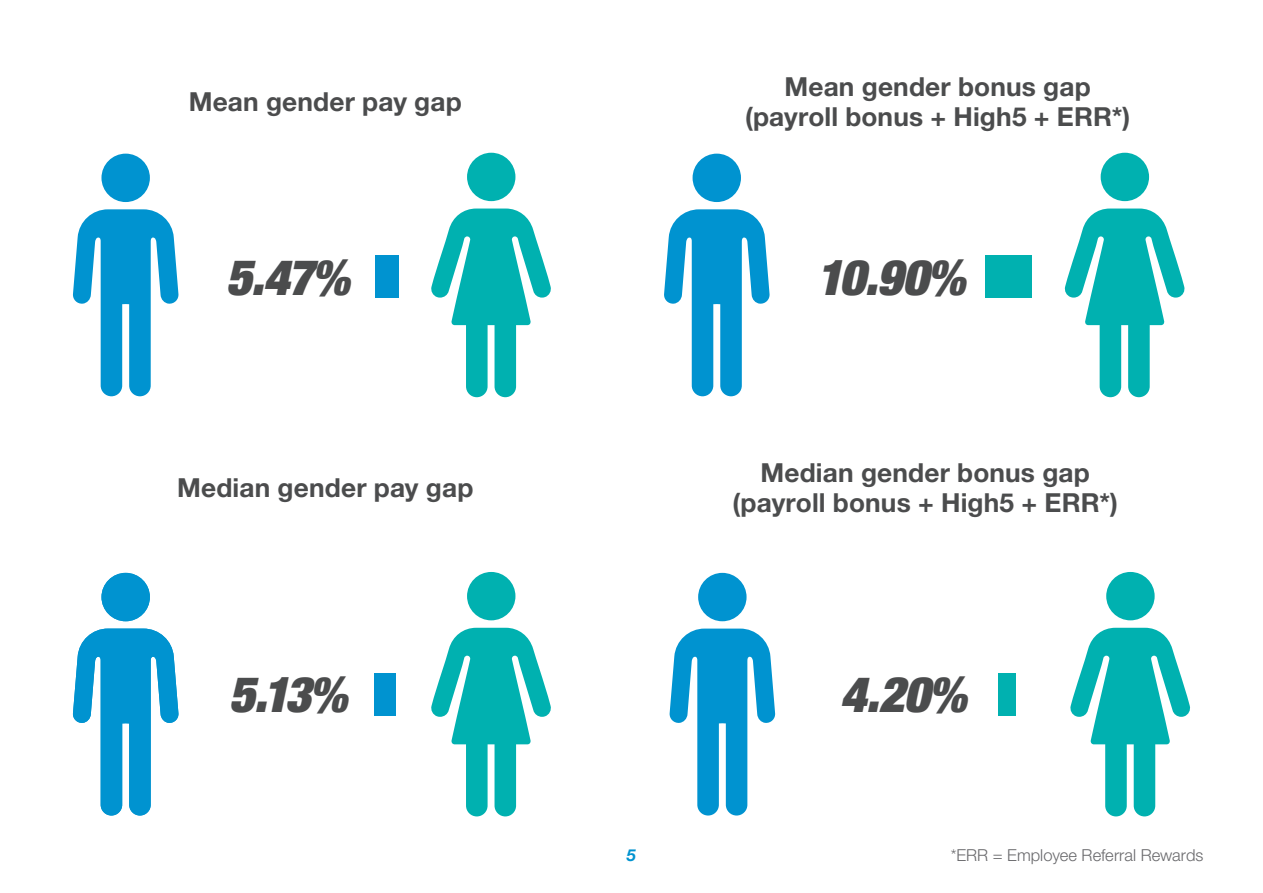
<style>
.page{position:relative;width:1263px;height:893px;background:#fff}
.page>*{position:absolute;margin:0;border:0;box-sizing:border-box;transform-origin:0 0}
.B_Head{font:italic 900 condensed 49.2px "Helvetica Neue LT Pro";letter-spacing:-.04em;color:#4b4c4d}
.Body_text{font:700 26.25px "Helvetica Neue LT Pro";letter-spacing:.005em;color:#4b4c4d}
.Body_text-2{font:300 16.5px "Helvetica Neue LT Pro";color:#69696c}
.Body_text-3{font:italic 700 16.5px "Helvetica Neue LT Pro";color:#0093d0}
</style>
<div class="page">
<div style="left:1101px;top:153px;width:48px;height:48px;background:#00b1b0;border-radius:50%"></div>
<svg style="left:1064px;top:209px;width:121px;height:188px"></svg>
<div style="left:692px;top:154px;width:49px;height:48px;background:#0093d0;border-radius:50%"></div>
<svg style="left:664px;top:209px;width:106px;height:187px"></svg>
<div style="left:985px;top:256px;width:47px;height:42px;background:#00b1b0"></div>
<div style="left:467px;top:153px;width:48px;height:48px;background:#00b1b0;border-radius:50%"></div>
<svg style="left:431px;top:209px;width:120px;height:188px"></svg>
<div style="left:101px;top:154px;width:49px;height:48px;background:#0093d0;border-radius:50%"></div>
<svg style="left:73px;top:209px;width:106px;height:187px"></svg>
<div style="left:375px;top:256px;width:23px;height:42px;background:#0093d0"></div>
<div style="left:1106px;top:572px;width:49px;height:48px;background:#00b1b0;border-radius:50%"></div>
<svg style="left:1070px;top:628px;width:121px;height:188px"></svg>
<div style="left:698px;top:573px;width:48px;height:48px;background:#0093d0;border-radius:50%"></div>
<svg style="left:669px;top:628px;width:106px;height:187px"></svg>
<div style="left:998px;top:673px;width:18px;height:42px;background:#00b1b0"></div>
<div style="left:467px;top:572px;width:48px;height:48px;background:#00b1b0;border-radius:50%"></div>
<svg style="left:431px;top:628px;width:120px;height:188px"></svg>
<div style="left:101px;top:573px;width:49px;height:48px;background:#0093d0;border-radius:50%"></div>
<svg style="left:73px;top:628px;width:106px;height:187px"></svg>
<div style="left:374px;top:673px;width:22px;height:42px;background:#0093d0"></div>
<p class="Body_text" style="left:189px;top:86px;width:274px">Mean gender pay gap</p>
<p class="Body_text" style="left:785px;top:71px;width:308px">Mean gender bonus gap</p>
<p class="Body_text" style="left:745px;top:101px;width:387px">(payroll bonus + High5 + ERR*)</p>
<h2 class="B_Head" style="left:226px;top:246px;width:125px">5.47%</h2>
<h2 class="B_Head" style="left:817px;top:246px;width:150px">10.90%</h2>
<p class="Body_text" style="left:177px;top:471px;width:298px">Median gender pay gap</p>
<p class="Body_text" style="left:760px;top:456px;width:331px">Median gender bonus gap</p>
<p class="Body_text" style="left:732px;top:486px;width:387px">(payroll bonus + High5 + ERR*)</p>
<h2 class="B_Head" style="left:229px;top:663px;width:120px">5.13%</h2>
<h2 class="B_Head" style="left:840px;top:663px;width:127px">4.20%</h2>
<p class="Body_text-3" style="left:627px;top:844px;width:11px">5</p>
<p class="Body_text-2" style="left:951px;top:845px;width:254px">*ERR = Employee Referral Rewards</p>
</div>
